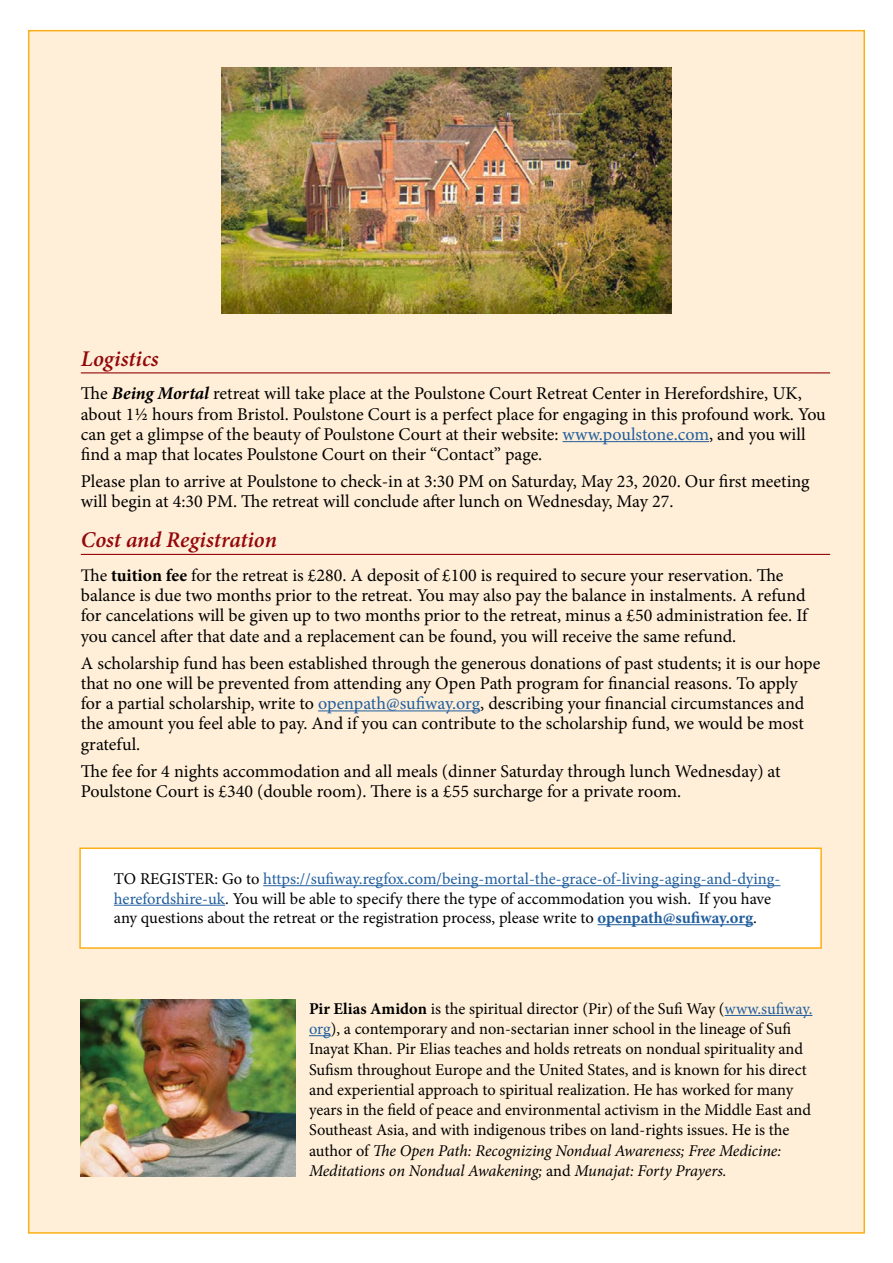
<style>
.page{position:relative;width:893px;height:1263px;background:#fff}
.page>*{position:absolute;margin:0;border:0;box-sizing:border-box;transform-origin:0 0}
.t1{font:italic 600 22.5px "Minion Pro";color:#94070a}
.t2{font:18px/20.2px "Minion Pro";letter-spacing:-.005em;color:#000}
.t3{font:16.5px/20.2px "Minion Pro";letter-spacing:-.005em;color:#000}
.s1{font-weight:700;font-style:italic}
.s2{color:#215e9e}
.s3{font-size:17.7px}
.s4{font-weight:700;font-size:17.7px}
.s5{font-weight:700;color:#215e9e}
.s6{font-weight:700}
.s7{font-style:italic}
</style>
<div class="page">
<div style="left:28px;top:30px;width:837px;height:1204px;background:#ffefd8;border:2px solid #fcaf17"></div>
<div style="left:79px;top:847px;width:743px;height:102px;background:#fff;border:2px solid #fcaf17"></div>
<hr style="left:81px;top:372px;width:749px;height:1px;background:#94070a">
<hr style="left:563px;top:441px;width:146px;height:1px;background:#215e9e">
<hr style="left:81px;top:554px;width:749px;height:1px;background:#94070a">
<hr style="left:318px;top:710px;width:162px;height:1px;background:#215e9e">
<hr style="left:725px;top:1015px;width:87px;height:1px;background:#215e9e">
<svg style="left:309px;top:1035px;width:22px;height:1px"></svg>
<img style="left:221px;top:67px;width:450px;height:246px">
<hr style="left:263px;top:885px;width:517px;height:1px;background:#215e9e">
<hr style="left:114px;top:905px;width:111px;height:1px;background:#215e9e">
<hr style="left:597px;top:924px;width:156px;height:1px;background:#215e9e">
<img style="left:81px;top:999px;width:215px;height:177px">
<p class="t1" style="left:81px;top:343px;width:79px">Logistics</p>
<p class="t2" style="left:81px;top:383px;width:746px">The <span class="s1">Being Mortal</span> retreat will take place at the Poulstone Court Retreat Center in Herefordshire, UK, about 1½ hours from Bristol. Poulstone Court is a perfect place for engaging in this profound work. You can get a glimpse of the beauty of Poulstone Court at their website: <span class="s2">www.poulstone.com</span>, and you will find a map that locates Poulstone Court on their “Contact” page.</p>
<p class="t2" style="left:81px;top:471px;width:730px">Please plan to arrive at Poulstone to check-in at 3:30 PM on Saturday, May 23, 2020. Our first meeting will begin at 4:30 PM. The retreat will conclude after lunch on Wednesday, May 27.</p>
<p class="t1" style="left:81px;top:524px;width:198px">Cost and Registration</p>
<p class="t2" style="left:81px;top:565px;width:728px"><span class="s3">The</span> <span class="s4">tuition fee</span> <span class="s3">for the retreat</span> is £280. A deposit of £100 is required to secure your reservation. The balance is due two months prior to the retreat. You may also pay the balance in instalments. A refund for cancelations will be given up to two months prior to the retreat, minus a £50 administration fee. If you cancel after that date and a replacement can be found, you will receive the same refund.</p>
<p class="t2" style="left:81px;top:653px;width:741px">A scholarship fund has been established through the generous donations of past students; it is our hope that no one will be prevented from attending any Open Path program for financial reasons. To apply for a partial scholarship, write to <span class="s2">openpath@sufiway.org</span>, describing your financial circumstances and the amount you feel able to pay. And if you can contribute to the scholarship fund, we would be most grateful.</p>
<p class="t2" style="left:81px;top:761px;width:701px">The fee for 4 nights accommodation and all meals (dinner Saturday through lunch Wednesday) at<br>Poulstone Court is £340 (double room). There is a £55 surcharge for a private room.</p>
<p class="t3" style="left:114px;top:869px;width:668px;line-height:19.5px">TO REGISTER: Go to <span class="s2">https://sufiway.regfox.com/being-mortal-the-grace-of-living-aging-and-dying&shy;herefordshire-uk</span>. You will be able to specify there the type of accommodation you wish. If you have any questions about the retreat or the registration process, please write to <span class="s5">openpath@sufiway.org</span>.</p>
<p class="t3" style="left:309px;top:998px;width:505px"><span class="s6">Pir Elias Amidon</span> is the spiritual director (Pir) of the Sufi Way (<span class="s2">www.sufiway. org</span>), a contemporary and non-sectarian inner school in the lineage of Sufi Inayat Khan. Pir Elias teaches and holds retreats on nondual spirituality and Sufism throughout Europe and the United States, and is known for his direct and experiential approach to spiritual realization. He has worked for many years in the field of peace and environmental activism in the Middle East and Southeast Asia, and with indigenous tribes on land-rights issues. He is the author of <span class="s7">The Open Path: Recognizing Nondual Awareness; Free Medicine:<br>Meditations on Nondual Awakening;</span> and <span class="s7">Munajat: Forty Prayers.</span></p>
</div>
